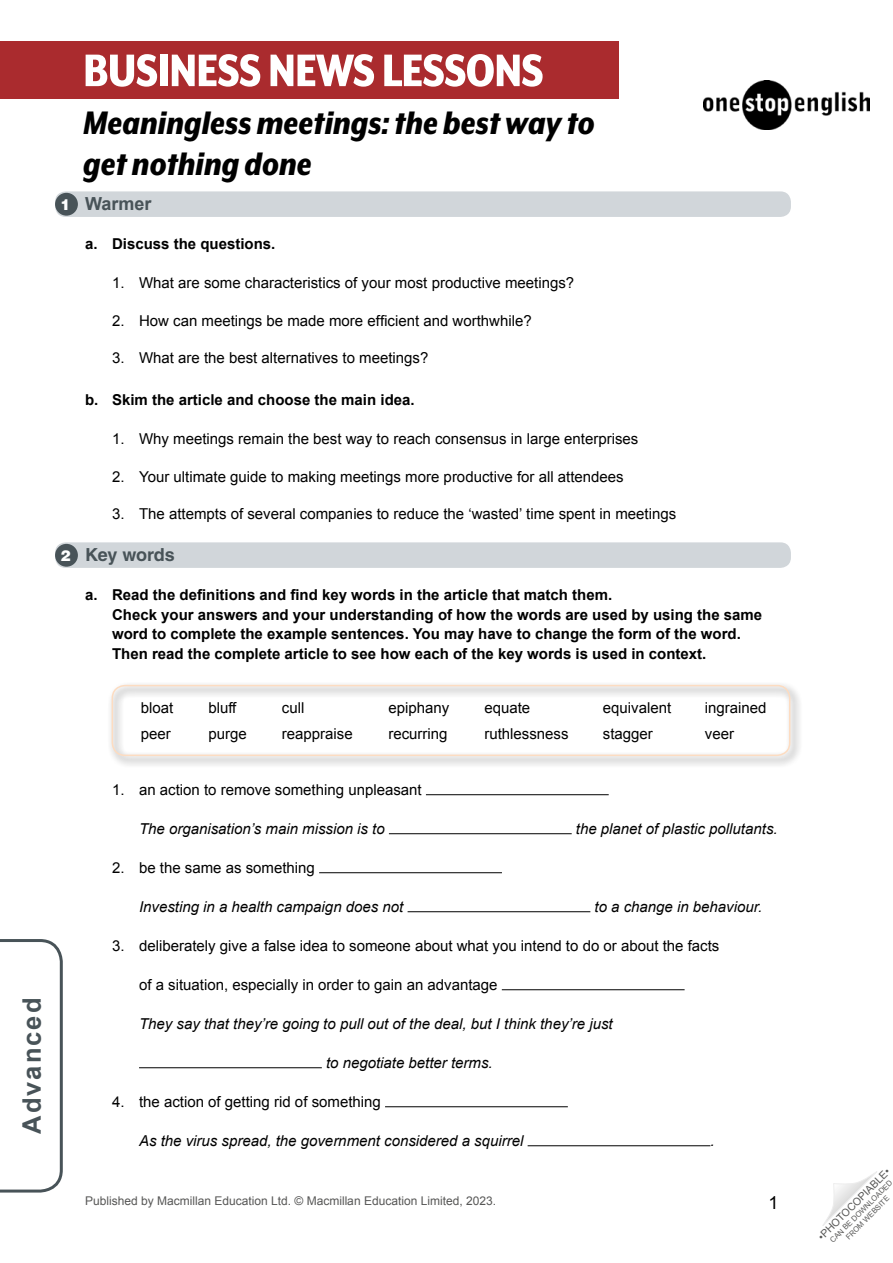
<style>
.page{position:relative;width:893px;height:1263px;background:#fff}
.page>*{position:absolute;margin:0;border:0;box-sizing:border-box;transform-origin:0 0}
.t1{font:800 52.5px "Mr Eaves XL Mod Nar OT";letter-spacing:-.015em;color:#fff}
.Article_Subtitle1{font:italic 800 37.5px/40.5px "Mr Eaves XL Mod Nar OT";color:#000}
.t2{font:700 25.5px "Arial";letter-spacing:.08em;color:#485358}
.WS__Exercise_title{font:700 18px "Helvetica LT Std";letter-spacing:-.015em;color:#485358}
.WS__Exercise_title-2{font:700 18px "Arial";color:#485358}
.t3{font:18px "Arial";color:#000}
.WS__Word_Bank{font:15px "Arial";color:#000}
.WS__Body_-_rubric_al{font:700 15px/19.5px "Arial";color:#000}
.t4{font:italic 15px "Arial";color:#000}
.Don_t_use_-_10t_numb{font:900 15px "Helvetica LT Std";color:#fff}
.t5{font:12px "Arial";color:#575756}
.t6{font:10.5px "Arial";color:#575756}
.t7{font:7.5px/9px "Arial";color:#575756;text-align:center}
</style>
<div class="page">
<svg style="left:822px;top:1171px;width:55px;height:55px"></svg>
<img style="left:704px;top:80px;width:165px;height:49px">
<div style="left:0;top:41px;width:619px;height:58px;background:#aa2b2e"></div>
<svg style="left:0;top:939px;width:63px;height:254px"></svg>
<div style="left:55px;top:542px;width:736px;height:26px;background:#d1d6da;border-radius:10px"></div>
<div style="left:55px;top:191px;width:736px;height:26px;background:#d1d6da;border-radius:10px"></div>
<div style="left:107px;top:681px;width:696px;height:87px;background:#000;opacity:.75"></div>
<div style="left:112px;top:685px;width:678px;height:71px;border:2px solid #fddcc1;border-radius:13px"></div>
<hr style="left:426px;top:794px;width:183px;height:1px;background:#000">
<hr style="left:389px;top:833px;width:183px;height:1px;background:#000">
<hr style="left:319px;top:872px;width:183px;height:1px;background:#000">
<hr style="left:408px;top:911px;width:182px;height:1px;background:#000">
<hr style="left:502px;top:989px;width:183px;height:1px;background:#000">
<hr style="left:139px;top:1067px;width:183px;height:1px;background:#000">
<hr style="left:385px;top:1106px;width:183px;height:1px;background:#000">
<hr style="left:528px;top:1145px;width:182px;height:1px;background:#000">
<div style="left:55px;top:193px;width:23px;height:23px;background:#485358;border-radius:50%"></div>
<div style="left:55px;top:544px;width:23px;height:23px;background:#485358;border-radius:50%"></div>
<h3 class="t2" style="left:15px;top:1134px;width:138px;rotate:-90deg">Advanced</h3>
<p class="Don_t_use_-_10t_numb" style="left:61px;top:194px;width:12px">1</p>
<p class="Don_t_use_-_10t_numb" style="left:61px;top:545px;width:12px">2</p>
<h1 class="t1" style="left:83px;top:42px;width:462px">BUSINESS NEWS LESSONS</h1>
<p class="Article_Subtitle1" style="left:83px;top:102px;width:513px">Meaningless meetings: the best way to get nothing done</p>
<p class="WS__Exercise_title-2" style="left:85px;top:192px;width:68px">Warmer</p>
<p class="WS__Body_-_rubric_al" style="left:85px;top:234px;width:192px">a. Discuss the questions.</p>
<p class="WS__Word_Bank" style="left:112px;top:273px;width:464px">1. What are some characteristics of your most productive meetings?</p>
<p class="WS__Word_Bank" style="left:112px;top:310px;width:421px">2. How can meetings be made more efficient and worthwhile?</p>
<p class="WS__Word_Bank" style="left:112px;top:348px;width:318px">3. What are the best alternatives to meetings?</p>
<p class="WS__Body_-_rubric_al" style="left:85px;top:390px;width:331px">b. Skim the article and choose the main idea.</p>
<p class="WS__Word_Bank" style="left:112px;top:429px;width:528px">1. Why meetings remain the best way to reach consensus in large enterprises</p>
<p class="WS__Word_Bank" style="left:112px;top:466px;width:513px">2. Your ultimate guide to making meetings more productive for all attendees</p>
<p class="WS__Word_Bank" style="left:112px;top:504px;width:566px">3. The attempts of several companies to reduce the ‘wasted’ time spent in meetings</p>
<p class="WS__Exercise_title" style="left:85px;top:544px;width:91px">Key words</p>
<p class="WS__Body_-_rubric_al" style="left:112px;top:585px;width:652px;text-indent:-27px">a. Read the definitions and find key words in the article that match them.<br>Check your answers and your understanding of how the words are used by using the same word to complete the example sentences. You may have to change the form of the word.<br>Then read the complete article to see how each of the key words is used in context.</p>
<p class="WS__Word_Bank" style="left:141px;top:697px;width:34px">bloat</p>
<p class="WS__Word_Bank" style="left:208px;top:697px;width:30px">bluff</p>
<p class="WS__Word_Bank" style="left:282px;top:697px;width:24px">cull</p>
<p class="WS__Word_Bank" style="left:388px;top:697px;width:62px">epiphany</p>
<p class="WS__Word_Bank" style="left:484px;top:697px;width:47px">equate</p>
<p class="WS__Word_Bank" style="left:603px;top:697px;width:70px">equivalent</p>
<p class="WS__Word_Bank" style="left:705px;top:697px;width:63px">ingrained</p>
<p class="WS__Word_Bank" style="left:141px;top:724px;width:32px">peer</p>
<p class="WS__Word_Bank" style="left:208px;top:724px;width:40px">purge</p>
<p class="WS__Word_Bank" style="left:282px;top:724px;width:72px">reappraise</p>
<p class="WS__Word_Bank" style="left:388px;top:724px;width:61px">recurring</p>
<p class="WS__Word_Bank" style="left:484px;top:724px;width:86px">ruthlessness</p>
<p class="WS__Word_Bank" style="left:603px;top:724px;width:52px">stagger</p>
<p class="WS__Word_Bank" style="left:705px;top:724px;width:31px">veer</p>
<p class="WS__Word_Bank" style="left:112px;top:780px;width:311px">1. an action to remove something unpleasant</p>
<p class="t4" style="left:139px;top:819px;width:247px">The organisation’s main mission is to</p>
<p class="t4" style="left:576px;top:819px;width:203px">the planet of plastic pollutants.</p>
<p class="WS__Word_Bank" style="left:112px;top:858px;width:204px">2. be the same as something</p>
<p class="t4" style="left:139px;top:897px;width:266px">Investing in a health campaign does not</p>
<p class="t4" style="left:594px;top:897px;width:169px">to a change in behaviour.</p>
<p class="WS__Word_Bank" style="left:112px;top:936px;width:609px">3. deliberately give a false idea to someone about what you intend to do or about the facts</p>
<p class="WS__Word_Bank" style="left:139px;top:975px;width:360px">of a situation, especially in order to gain an advantage</p>
<p class="t4" style="left:139px;top:1014px;width:475px">They say that they’re going to pull out of the deal, but I think they’re just</p>
<p class="t4" style="left:326px;top:1053px;width:168px">to negotiate better terms.</p>
<p class="WS__Word_Bank" style="left:112px;top:1092px;width:270px">4. the action of getting rid of something</p>
<p class="t4" style="left:139px;top:1131px;width:386px">As the virus spread, the government considered a squirrel</p>
<p class="t4" style="left:710px;top:1131px;width:6px">.</p>
<p class="t5" style="left:85px;top:1193px;width:413px">Published by Macmillan Education Ltd. © Macmillan Education Limited, 2023.</p>
<p class="t3" style="left:769px;top:1191px;width:12px">1</p>
<p class="t6" style="left:815px;top:1233px;width:99px;rotate:-45deg">•PHOTOCOPIABLE•</p>
<p class="t7" style="left:828px;top:1238px;width:86px;rotate:-45deg">CAN BE DOWNLOADED<br>FROM WEBSITE</p>
</div>
